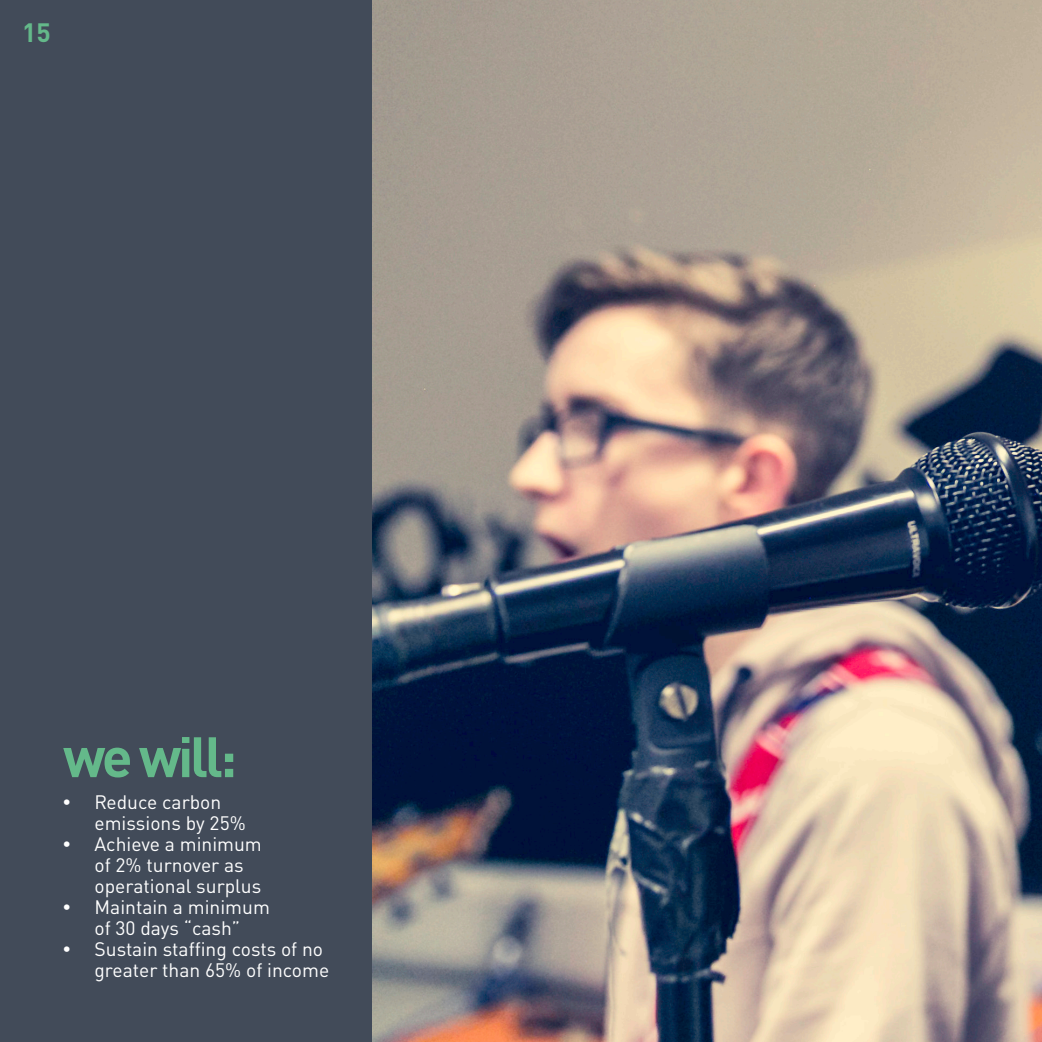
<style>
.page{position:relative;width:1042px;height:1042px;background:#fff}
.page>*{position:absolute;margin:0;border:0;box-sizing:border-box;transform-origin:0 0}
.t1{font:700 56px "DINOT";letter-spacing:-.06em;color:#64b98a}
.t2{font:700 26.25px "DINOT";color:#64b98a}
.t3{font:19.25px/21px "DINOT";color:#fff}
.s1{font-family:"Myriad Pro";font-size:26.25px}
</style>
<div class="page">
<img style="left:372px;top:0;width:670px;height:1042px">
<div style="left:0;top:0;width:372px;height:1042px;background:#424b59"></div>
<h2 class="t2" style="left:22px;top:16px;width:30px">15</h2>
<p class="t1" style="left:63px;top:720px;width:175px">we will:</p>
<p class="t3" style="left:94px;top:791px;width:153px;text-indent:-32px"><span class="s1">•</span> Reduce carbon emissions by 25%</p>
<p class="t3" style="left:94px;top:833px;width:169px;text-indent:-32px"><span class="s1">•</span> Achieve a minimum of 2% turnover as operational surplus</p>
<p class="t3" style="left:63px;top:896px;width:208px;text-align:center"><span class="s1">•</span> Maintain a minimum of 30 days “cash”</p>
<p class="t3" style="left:94px;top:938px;width:236px;text-indent:-32px"><span class="s1">•</span> Sustain staffing costs of no greater than 65% of income</p>
</div>
